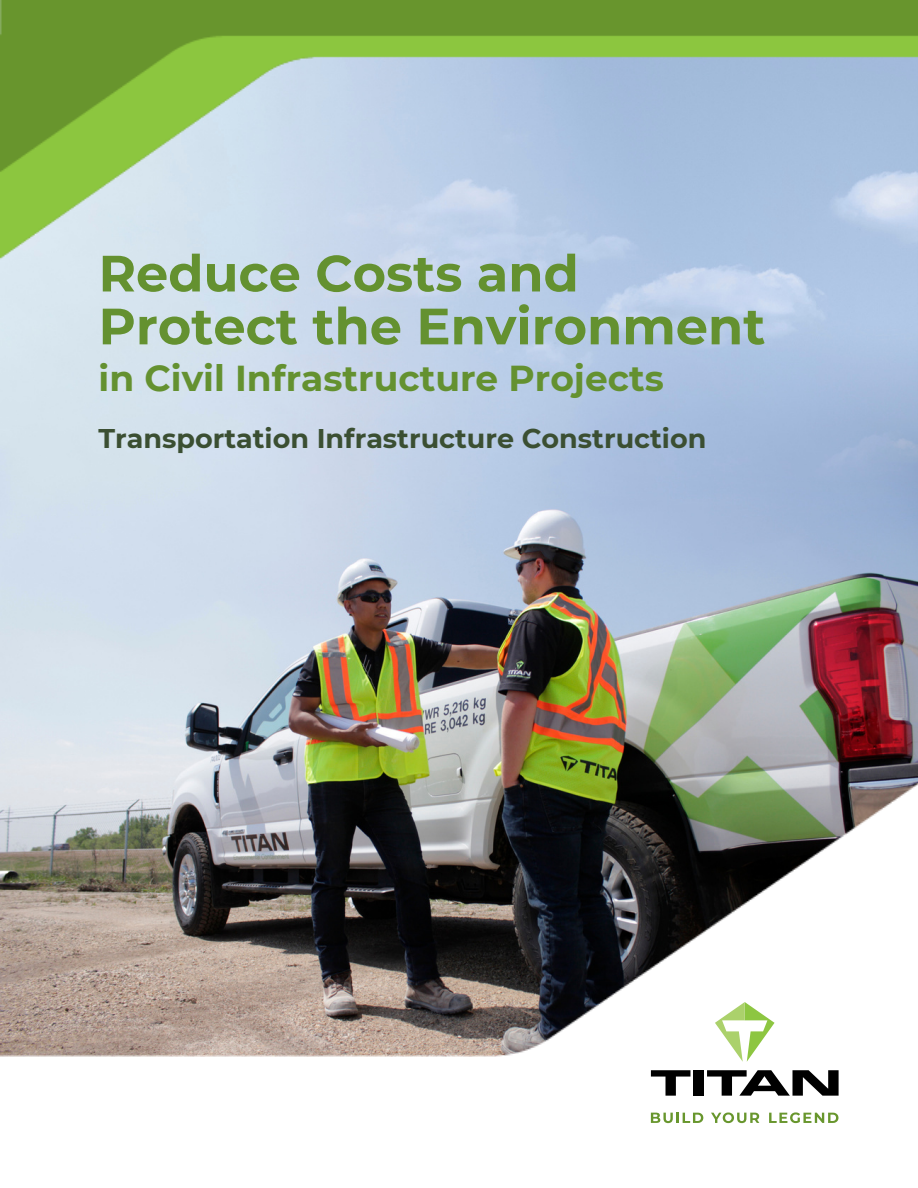
<style>
.page{position:relative;width:918px;height:1188px;background:#fff}
.page>*{position:absolute;margin:0;border:0;box-sizing:border-box;transform-origin:0 0}
.t1{font:700 51px/52.8px "Montserrat";color:#649130}
.t2{font:700 36px "Montserrat";color:#649130}
.t3{font:700 27px "Montserrat";color:#3b4f32}
</style>
<div class="page">
<img style="left:0;top:270px;width:918px;height:491px">
<img style="left:0;top:761px;width:918px;height:363px">
<img style="left:0;top:0;width:918px;height:270px">
<svg style="left:715px;top:1002px;width:60px;height:60px"></svg>
<svg style="left:651px;top:1070px;width:39px;height:26px"></svg>
<div style="left:694px;top:1070px;width:10px;height:26px;background:#000"></div>
<svg style="left:707px;top:1070px;width:132px;height:26px"></svg>
<svg style="left:651px;top:1113px;width:52px;height:10px"></svg>
<svg style="left:711px;top:1113px;width:48px;height:10px"></svg>
<svg style="left:769px;top:1112px;width:69px;height:11px"></svg>
<p class="t1" style="left:99px;top:247px;width:668px">Reduce Costs and<br>Protect the Environment</p>
<p class="t2" style="left:99px;top:356px;width:567px">in Civil Infrastructure Projects</p>
<p class="t3" style="left:99px;top:421px;width:609px">Transportation Infrastructure Construction</p>
</div>
